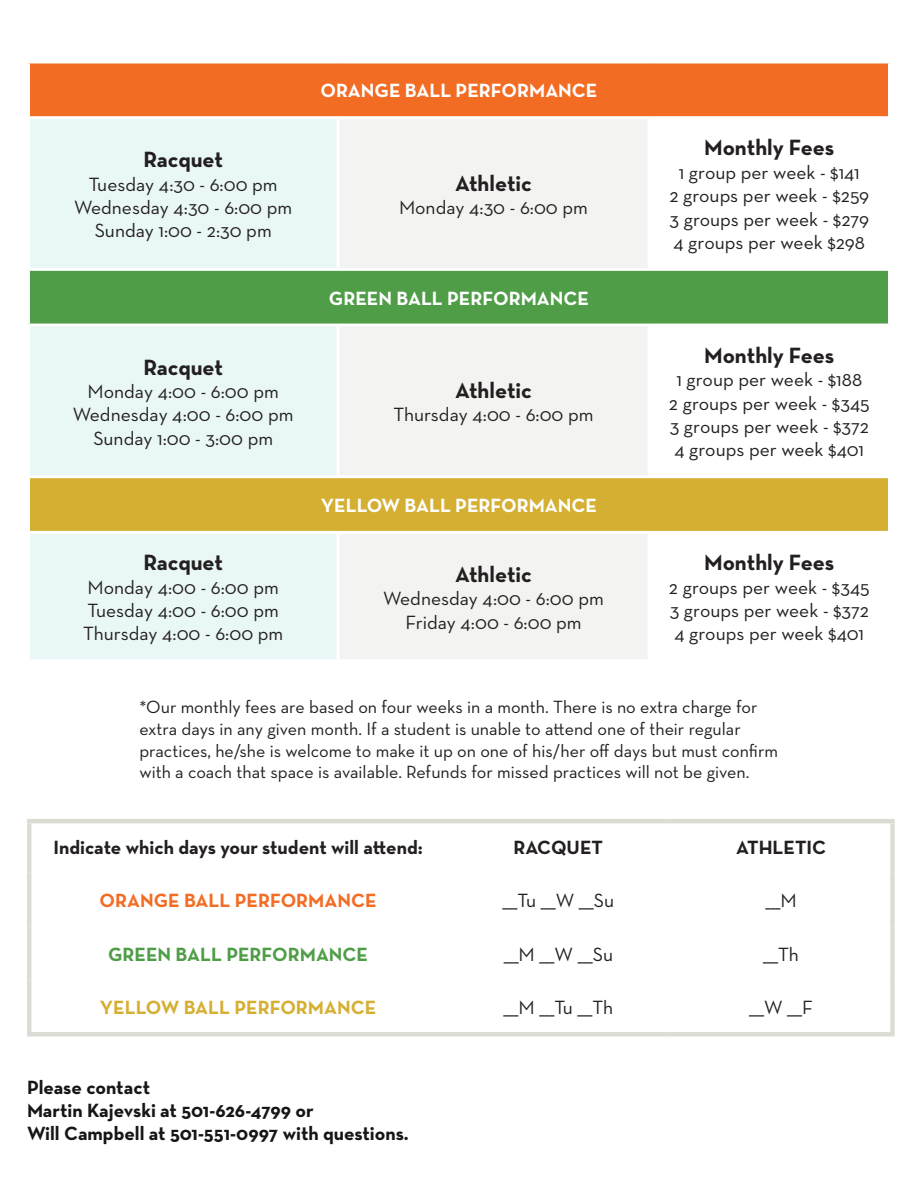
<style>
.page{position:relative;width:918px;height:1188px;background:#fff}
.page>*{position:absolute;margin:0;border:0;box-sizing:border-box;transform-origin:0 0}
.t1{font:700 22.5px "Neutraface Text";color:#231f20}
.t2{font:19.5px "Neutraface Text";color:#231f20}
.t3{font:700 19.5px "Neutraface Text";color:#161616}
.t4{font:700 19.5px "Neutraface Text";color:#fff}
.t5{font:700 19.5px "Neutraface Text";color:#231f20}
.t6{font:700 19.5px "Neutraface Text";color:#f36c24}
.t7{font:700 19.5px "Neutraface Text";color:#d5af31}
.t8{font:700 19.5px "Neutraface Text";color:#4f9d47}
.t9{font:18px/21.6px "Neutraface Text";color:#231f20}
</style>
<div class="page">
<div style="left:28px;top:62px;width:862px;height:56px;background:#f36c24"></div>
<div style="left:30px;top:119px;width:307px;height:540px;background:#eaf7f7"></div>
<div style="left:340px;top:119px;width:307px;height:540px;background:#f3f4f1"></div>
<div style="left:28px;top:269px;width:862px;height:56px;background:#4f9d47"></div>
<div style="left:28px;top:477px;width:862px;height:55px;background:#d5af31"></div>
<hr style="left:27px;top:60px;width:311px;height:3px;background:#fff">
<hr style="left:27px;top:63px;width:3px;height:53px;background:#fff">
<hr style="left:338px;top:60px;width:311px;height:3px;background:#fff">
<hr style="left:649px;top:60px;width:242px;height:3px;background:#fff">
<hr style="left:888px;top:63px;width:3px;height:53px;background:#fff">
<hr style="left:27px;top:116px;width:311px;height:3px;background:#fff">
<hr style="left:338px;top:116px;width:311px;height:3px;background:#fff">
<hr style="left:649px;top:116px;width:242px;height:3px;background:#fff">
<hr style="left:27px;top:268px;width:311px;height:3px;background:#fff">
<hr style="left:27px;top:271px;width:3px;height:53px;background:#fff">
<hr style="left:338px;top:268px;width:311px;height:3px;background:#fff">
<hr style="left:649px;top:268px;width:242px;height:3px;background:#fff">
<hr style="left:888px;top:271px;width:3px;height:53px;background:#fff">
<hr style="left:27px;top:324px;width:311px;height:3px;background:#fff">
<hr style="left:338px;top:324px;width:311px;height:3px;background:#fff">
<hr style="left:649px;top:324px;width:242px;height:3px;background:#fff">
<hr style="left:27px;top:475px;width:311px;height:3px;background:#fff">
<hr style="left:27px;top:478px;width:3px;height:53px;background:#fff">
<hr style="left:338px;top:475px;width:311px;height:3px;background:#fff">
<hr style="left:649px;top:475px;width:242px;height:3px;background:#fff">
<hr style="left:888px;top:478px;width:3px;height:53px;background:#fff">
<hr style="left:27px;top:531px;width:311px;height:3px;background:#fff">
<hr style="left:338px;top:531px;width:311px;height:3px;background:#fff">
<hr style="left:649px;top:531px;width:242px;height:3px;background:#fff">
<hr style="left:27px;top:819px;width:420px;height:4px;background:#dddcd4">
<div style="left:27px;top:823px;width:5px;height:49px;background:#dddcd4"></div>
<hr style="left:447px;top:819px;width:223px;height:4px;background:#dddcd4">
<hr style="left:670px;top:819px;width:225px;height:4px;background:#dddcd4">
<div style="left:890px;top:823px;width:5px;height:49px;background:#dddcd4"></div>
<div style="left:27px;top:872px;width:5px;height:54px;background:#dddcd4"></div>
<div style="left:890px;top:872px;width:5px;height:54px;background:#dddcd4"></div>
<div style="left:27px;top:926px;width:5px;height:54px;background:#dddcd4"></div>
<div style="left:890px;top:926px;width:5px;height:54px;background:#dddcd4"></div>
<div style="left:27px;top:980px;width:5px;height:52px;background:#dddcd4"></div>
<div style="left:890px;top:980px;width:5px;height:52px;background:#dddcd4"></div>
<hr style="left:27px;top:1032px;width:420px;height:4px;background:#dddcd4">
<hr style="left:447px;top:1032px;width:223px;height:4px;background:#dddcd4">
<hr style="left:670px;top:1032px;width:225px;height:4px;background:#dddcd4">
<p class="t1" style="left:143px;top:145px;width:81px">Racquet</p>
<p class="t2" style="left:89px;top:172px;width:190px">Tuesday 4:30 - 6:00 pm</p>
<p class="t2" style="left:74px;top:195px;width:220px">Wednesday 4:30 - 6:00 pm</p>
<p class="t2" style="left:95px;top:219px;width:179px">Sunday 1:00 - 2:30 pm</p>
<p class="t1" style="left:143px;top:352px;width:81px">Racquet</p>
<p class="t2" style="left:88px;top:379px;width:193px">Monday 4:00 - 6:00 pm</p>
<p class="t2" style="left:73px;top:403px;width:222px">Wednesday 4:00 - 6:00 pm</p>
<p class="t2" style="left:93px;top:426px;width:181px">Sunday 1:00 - 3:00 pm</p>
<p class="t1" style="left:143px;top:548px;width:81px">Racquet</p>
<p class="t2" style="left:88px;top:575px;width:193px">Monday 4:00 - 6:00 pm</p>
<p class="t2" style="left:88px;top:598px;width:193px">Tuesday 4:00 - 6:00 pm</p>
<p class="t2" style="left:83px;top:622px;width:202px">Thursday 4:00 - 6:00 pm</p>
<p class="t4" style="left:321px;top:78px;width:278px">ORANGE BALL PERFORMANCE</p>
<p class="t1" style="left:455px;top:168px;width:78px">Athletic</p>
<p class="t2" style="left:399px;top:195px;width:190px">Monday 4:30 - 6:00 pm</p>
<p class="t4" style="left:329px;top:286px;width:262px">GREEN BALL PERFORMANCE</p>
<p class="t1" style="left:455px;top:376px;width:78px">Athletic</p>
<p class="t2" style="left:393px;top:403px;width:202px">Thursday 4:00 - 6:00 pm</p>
<p class="t4" style="left:321px;top:493px;width:278px">YELLOW BALL PERFORMANCE</p>
<p class="t1" style="left:455px;top:560px;width:78px">Athletic</p>
<p class="t2" style="left:383px;top:586px;width:222px">Wednesday 4:00 - 6:00 pm</p>
<p class="t2" style="left:405px;top:610px;width:178px">Friday 4:00 - 6:00 pm</p>
<p class="t1" style="left:704px;top:133px;width:132px">Monthly Fees</p>
<p class="t2" style="left:679px;top:160px;width:182px">1 group per week - $141</p>
<p class="t2" style="left:669px;top:183px;width:201px">2 groups per week - $259</p>
<p class="t2" style="left:669px;top:207px;width:201px">3 groups per week - $279</p>
<p class="t2" style="left:674px;top:230px;width:193px">4 groups per week $298</p>
<p class="t1" style="left:704px;top:341px;width:132px">Monthly Fees</p>
<p class="t2" style="left:676px;top:367px;width:187px">1 group per week - $188</p>
<p class="t2" style="left:669px;top:391px;width:202px">2 groups per week - $345</p>
<p class="t2" style="left:670px;top:414px;width:201px">3 groups per week - $372</p>
<p class="t2" style="left:674px;top:438px;width:191px">4 groups per week $401</p>
<p class="t1" style="left:704px;top:548px;width:132px">Monthly Fees</p>
<p class="t2" style="left:669px;top:575px;width:202px">2 groups per week - $345</p>
<p class="t2" style="left:670px;top:598px;width:201px">3 groups per week - $372</p>
<p class="t2" style="left:674px;top:622px;width:191px">4 groups per week $401</p>
<p class="t9" style="left:139px;top:696px;width:640px">*Our monthly fees are based on four weeks in a month. There is no extra charge for extra days in any given month. If a student is unable to attend one of their regular practices, he/she is welcome to make it up on one of his/her off days but must confirm with a coach that space is available. Refunds for missed practices will not be given.</p>
<p class="t5" style="left:53px;top:835px;width:371px">Indicate which days your student will attend:</p>
<p class="t5" style="left:514px;top:835px;width:91px">RACQUET</p>
<p class="t5" style="left:736px;top:835px;width:92px">ATHLETIC</p>
<p class="t6" style="left:100px;top:888px;width:278px">ORANGE BALL PERFORMANCE</p>
<p class="t2" style="left:503px;top:888px;width:113px">___Tu ___W ___Su</p>
<p class="t2" style="left:765px;top:888px;width:33px">___M</p>
<p class="t8" style="left:108px;top:942px;width:262px">GREEN BALL PERFORMANCE</p>
<p class="t2" style="left:504px;top:942px;width:111px">___M ___W ___Su</p>
<p class="t2" style="left:763px;top:942px;width:37px">___Th</p>
<p class="t7" style="left:100px;top:995px;width:278px">YELLOW BALL PERFORMANCE</p>
<p class="t2" style="left:503px;top:995px;width:111px">___M ___Tu ___Th</p>
<p class="t2" style="left:749px;top:995px;width:65px">___W ___F</p>
<p class="t3" style="left:27px;top:1074px;width:125px">Please contact</p>
<p class="t3" style="left:27px;top:1098px;width:288px">Martin Kajevski at 501-626-4799 or</p>
<p class="t3" style="left:27px;top:1121px;width:383px">Will Campbell at 501-551-0997 with questions.</p>
</div>
